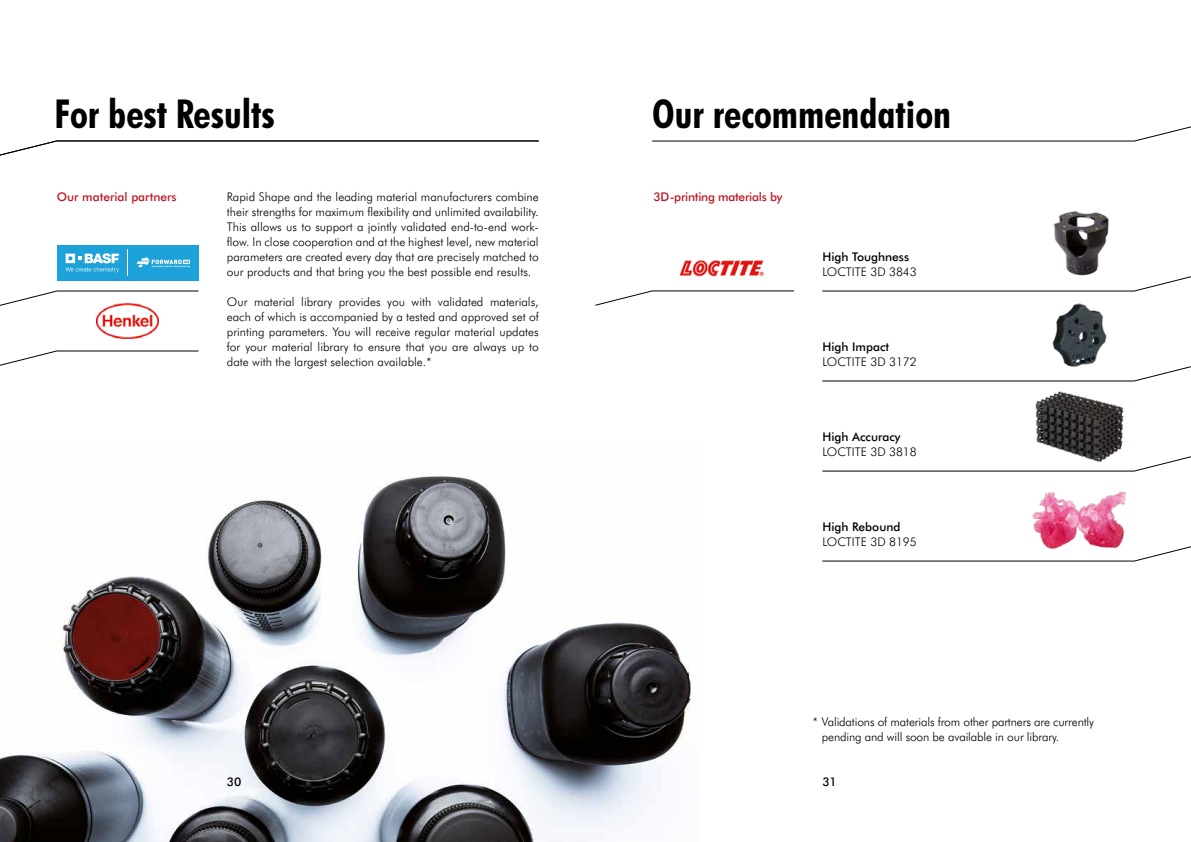
<style>
.page{position:relative;width:1191px;height:842px;background:#fff}
.page>*{position:absolute;margin:0;border:0;box-sizing:border-box;transform-origin:0 0}
.t1{font:700 condensed 40px "Futura BT";color:#000}
.t2{font:300 12px/15px "Futura BT";color:#000;text-align:justify}
.t3{font:500 12px "Futura BT";color:#000}
.t4{font:500 12px "Futura BT";letter-spacing:-.02em;color:#be1622}
.t5{font:500 12px "Futura BT";color:#be1622}
</style>
<div class="page">
<img style="left:0;top:476px;width:691px;height:366px">
<img style="left:1032px;top:491px;width:95px;height:52px">
<img style="left:1035px;top:391px;width:89px;height:62px">
<img style="left:1052px;top:303px;width:55px;height:59px">
<img style="left:1053px;top:211px;width:56px;height:62px">
<svg style="left:0;top:140px;width:539px;height:16px"></svg>
<svg style="left:0;top:350px;width:199px;height:16px"></svg>
<svg style="left:0;top:290px;width:199px;height:16px"></svg>
<svg style="left:595px;top:290px;width:199px;height:16px"></svg>
<img style="left:97px;top:304px;width:62px;height:34px">
<svg style="left:652px;top:126px;width:539px;height:16px"></svg>
<img style="left:679px;top:260px;width:85px;height:17px">
<svg style="left:822px;top:453px;width:369px;height:19px"></svg>
<svg style="left:822px;top:362px;width:369px;height:19px"></svg>
<svg style="left:822px;top:543px;width:369px;height:19px"></svg>
<svg style="left:822px;top:273px;width:369px;height:19px"></svg>
<div style="left:57px;top:245px;width:141px;height:35px;background:#1ca1d8"></div>
<svg style="left:127px;top:249px;width:1px;height:27px"></svg>
<svg style="left:137px;top:257px;width:53px;height:11px"></svg>
<svg style="left:66px;top:253px;width:53px;height:20px"></svg>
<h1 class="t1" style="left:55px;top:89px;width:222px">For best Results</h1>
<h1 class="t1" style="left:652px;top:89px;width:300px">Our recommendation</h1>
<p class="t5" style="left:57px;top:189px;width:121px">Our material partners</p>
<p class="t2" style="left:227px;top:189px;width:313px">Rapid Shape and the leading material manufacturers combine their strengths for maximum flexibility and unlimited availability.<br>This allows us to support a jointly validated end-to-end work&shy;flow. In close cooperation and at the highest level, new material parameters are created every day that are precisely matched to our products and that bring you the best possible end results.</p>
<p class="t2" style="left:227px;top:294px;width:313px">Our material library provides you with validated materials, each of which is accompanied by a tested and approved set of printing parameters. You will receive regular material updates for your material library to ensure that you are always up to date with the largest selection available.*</p>
<p class="t4" style="left:653px;top:189px;width:130px">3D-printing materials by</p>
<p class="t3" style="left:822px;top:249px;width:88px">High Toughness</p>
<p class="t2" style="left:822px;top:264px;width:96px">LOCTITE 3D 3843</p>
<p class="t3" style="left:822px;top:339px;width:68px">High Impact</p>
<p class="t2" style="left:822px;top:354px;width:96px">LOCTITE 3D 3172</p>
<p class="t3" style="left:822px;top:429px;width:80px">High Accuracy</p>
<p class="t2" style="left:822px;top:444px;width:96px">LOCTITE 3D 3818</p>
<p class="t3" style="left:822px;top:519px;width:80px">High Rebound</p>
<p class="t2" style="left:822px;top:534px;width:96px">LOCTITE 3D 8195</p>
<p class="t2" style="left:822px;top:714px;width:274px;text-indent:-9px">* Validations of materials from other partners are currently pending and will soon be available in our library.</p>
<p class="t3" style="left:227px;top:774px;width:16px">30</p>
<p class="t3" style="left:822px;top:774px;width:16px">31</p>
</div>
